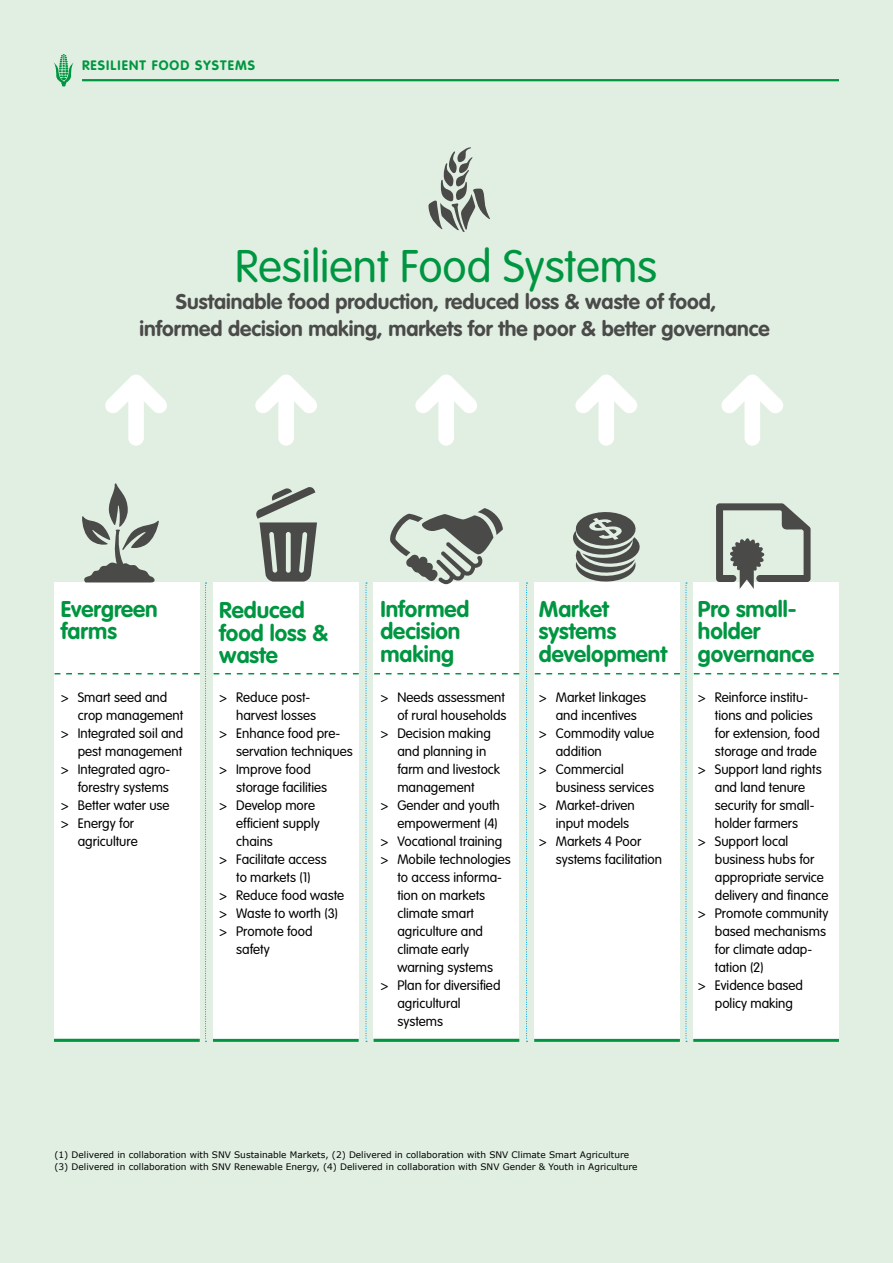
<style>
.page{position:relative;width:893px;height:1263px;background:#e1efe2}
.page>*{position:absolute;margin:0;border:0;box-sizing:border-box;transform-origin:0 0}
.t1{font:300 45px "VAG Rounded";color:#009641}
.t2{font:700 22.5px/22.5px "VAG Rounded";color:#009641}
.t3{font:700 21px/27px "VAG Rounded";color:#4a4a49}
.t4{font:300 13.5px "VAG Rounded";color:#000}
.t5{font:700 13.5px "VAG Rounded";letter-spacing:.08em;color:#009641}
.t6{font:9px/12px "Verdana";color:#000}
</style>
<div class="page">
<div style="left:213px;top:582px;width:146px;height:460px;background:#fff"></div>
<div style="left:374px;top:582px;width:145px;height:456px;background:#fff"></div>
<div style="left:693px;top:582px;width:146px;height:460px;background:#fff"></div>
<hr style="left:54px;top:1039px;width:146px;height:3px;background:#009641">
<hr style="left:213px;top:1039px;width:146px;height:3px;background:#009641">
<hr style="left:374px;top:1039px;width:145px;height:3px;background:#009641">
<hr style="left:534px;top:1039px;width:146px;height:3px;background:#009641">
<hr style="left:693px;top:1039px;width:146px;height:3px;background:#009641">
<svg style="left:214px;top:673px;width:145px;height:1px"></svg>
<svg style="left:374px;top:673px;width:145px;height:1px"></svg>
<svg style="left:694px;top:673px;width:145px;height:1px"></svg>
<hr style="left:82px;top:79px;width:757px;height:2px;background:#009641">
<svg style="left:54px;top:54px;width:20px;height:32px"></svg>
<svg style="left:365px;top:582px;width:2px;height:460px"></svg>
<svg style="left:526px;top:582px;width:2px;height:460px"></svg>
<svg style="left:55px;top:483px;width:151px;height:559px"></svg>
<svg style="left:390px;top:508px;width:113px;height:76px"></svg>
<svg style="left:428px;top:147px;width:62px;height:85px"></svg>
<svg style="left:716px;top:503px;width:95px;height:86px"></svg>
<svg style="left:256px;top:487px;width:61px;height:94px"></svg>
<svg style="left:721px;top:374px;width:62px;height:72px"></svg>
<svg style="left:575px;top:374px;width:62px;height:72px"></svg>
<svg style="left:415px;top:374px;width:62px;height:72px"></svg>
<svg style="left:255px;top:374px;width:62px;height:72px"></svg>
<svg style="left:105px;top:374px;width:62px;height:72px"></svg>
<svg style="left:535px;top:512px;width:152px;height:530px;background:#f3f6f4"></svg>
<p class="t5" style="left:82px;top:57px;width:175px">RESILIENT FOOD SYSTEMS</p>
<h1 class="t1" style="left:235px;top:241px;width:424px">Resilient Food Systems</h1>
<h3 class="t3" style="left:140px;top:289px;width:632px;text-indent:36px">Sustainable food production, reduced loss &amp; waste of food, informed decision making, markets for the poor &amp; better governance</h3>
<h2 class="t2" style="left:61px;top:598px;width:99px">Evergreen farms</h2>
<p class="t4" style="left:61px;top:690px;width:108px">&gt; Smart seed and</p>
<p class="t4" style="left:78px;top:708px;width:107px">crop management</p>
<p class="t4" style="left:61px;top:726px;width:124px">&gt; Integrated soil and</p>
<p class="t4" style="left:78px;top:744px;width:106px">pest management</p>
<p class="t4" style="left:61px;top:762px;width:110px">&gt; Integrated agro-</p>
<p class="t4" style="left:78px;top:780px;width:93px">forestry systems</p>
<p class="t4" style="left:61px;top:798px;width:110px">&gt; Better water use</p>
<p class="t4" style="left:61px;top:816px;width:75px">&gt; Energy for</p>
<p class="t4" style="left:78px;top:834px;width:62px">agriculture</p>
<h2 class="t2" style="left:219px;top:600px;width:111px">Reduced food loss &amp; waste</h2>
<p class="t4" style="left:219px;top:690px;width:93px">&gt; Reduce post-</p>
<p class="t4" style="left:236px;top:708px;width:81px">harvest losses</p>
<p class="t4" style="left:219px;top:726px;width:123px">&gt; Enhance food pre-</p>
<p class="t4" style="left:236px;top:744px;width:118px">servation techniques</p>
<p class="t4" style="left:219px;top:762px;width:93px">&gt; Improve food</p>
<p class="t4" style="left:236px;top:780px;width:92px">storage facilities</p>
<p class="t4" style="left:219px;top:798px;width:97px">&gt; Develop more</p>
<p class="t4" style="left:236px;top:816px;width:85px">efficient supply</p>
<p class="t4" style="left:236px;top:834px;width:38px">chains</p>
<p class="t4" style="left:219px;top:852px;width:109px">&gt; Facilitate access</p>
<p class="t4" style="left:236px;top:870px;width:76px">to markets (1)</p>
<p class="t4" style="left:219px;top:888px;width:127px">&gt; Reduce food waste</p>
<p class="t4" style="left:219px;top:905px;width:121px">&gt; Waste to worth (3)</p>
<p class="t4" style="left:219px;top:923px;width:95px">&gt; Promote food</p>
<p class="t4" style="left:236px;top:941px;width:35px">safety</p>
<h2 class="t2" style="left:380px;top:598px;width:91px">Informed decision making</h2>
<p class="t4" style="left:380px;top:690px;width:126px">&gt; Needs assessment</p>
<p class="t4" style="left:397px;top:708px;width:111px">of rural households</p>
<p class="t4" style="left:380px;top:726px;width:112px">&gt; Decision making</p>
<p class="t4" style="left:397px;top:744px;width:90px">and planning in</p>
<p class="t4" style="left:397px;top:762px;width:104px">farm and livestock</p>
<p class="t4" style="left:397px;top:780px;width:79px">management</p>
<p class="t4" style="left:380px;top:798px;width:121px">&gt; Gender and youth</p>
<p class="t4" style="left:397px;top:816px;width:102px">empowerment (4)</p>
<p class="t4" style="left:380px;top:834px;width:124px">&gt; Vocational training</p>
<p class="t4" style="left:380px;top:852px;width:132px">&gt; Mobile technologies</p>
<p class="t4" style="left:397px;top:870px;width:106px">to access informa-</p>
<p class="t4" style="left:397px;top:888px;width:89px">tion on markets</p>
<p class="t4" style="left:397px;top:905px;width:78px">climate smart</p>
<p class="t4" style="left:397px;top:923px;width:87px">agriculture and</p>
<p class="t4" style="left:397px;top:941px;width:73px">climate early</p>
<p class="t4" style="left:397px;top:959px;width:97px">warning systems</p>
<p class="t4" style="left:380px;top:977px;width:122px">&gt; Plan for diversified</p>
<p class="t4" style="left:397px;top:995px;width:65px">agricultural</p>
<p class="t4" style="left:397px;top:1013px;width:47px">systems</p>
<h2 class="t2" style="left:539px;top:598px;width:130px">Market systems development</h2>
<p class="t4" style="left:539px;top:690px;width:109px">&gt; Market linkages</p>
<p class="t4" style="left:556px;top:708px;width:82px">and incentives</p>
<p class="t4" style="left:539px;top:726px;width:117px">&gt; Commodity value</p>
<p class="t4" style="left:556px;top:744px;width:48px">addition</p>
<p class="t4" style="left:539px;top:762px;width:87px">&gt; Commercial</p>
<p class="t4" style="left:556px;top:780px;width:100px">business services</p>
<p class="t4" style="left:539px;top:798px;width:98px">&gt; Market-driven</p>
<p class="t4" style="left:556px;top:816px;width:75px">input models</p>
<p class="t4" style="left:539px;top:834px;width:104px">&gt; Markets 4 Poor</p>
<p class="t4" style="left:556px;top:852px;width:108px">systems facilitation</p>
<h2 class="t2" style="left:698px;top:598px;width:118px">Pro small&shy;holder governance</h2>
<p class="t4" style="left:698px;top:690px;width:112px">&gt; Reinforce institu-</p>
<p class="t4" style="left:715px;top:708px;width:99px">tions and policies</p>
<p class="t4" style="left:715px;top:726px;width:107px">for extension, food</p>
<p class="t4" style="left:715px;top:744px;width:103px">storage and trade</p>
<p class="t4" style="left:698px;top:762px;width:125px">&gt; Support land rights</p>
<p class="t4" style="left:715px;top:780px;width:92px">and land tenure</p>
<p class="t4" style="left:715px;top:798px;width:100px">security for small-</p>
<p class="t4" style="left:715px;top:816px;width:85px">holder farmers</p>
<p class="t4" style="left:698px;top:834px;width:92px">&gt; Support local</p>
<p class="t4" style="left:715px;top:852px;width:101px">business hubs for</p>
<p class="t4" style="left:715px;top:870px;width:110px">appropriate service</p>
<p class="t4" style="left:715px;top:888px;width:115px">delivery and finance</p>
<p class="t4" style="left:698px;top:905px;width:132px">&gt; Promote community</p>
<p class="t4" style="left:715px;top:923px;width:113px">based mechanisms</p>
<p class="t4" style="left:715px;top:941px;width:98px">for climate adap-</p>
<p class="t4" style="left:715px;top:959px;width:50px">tation (2)</p>
<p class="t4" style="left:698px;top:977px;width:107px">&gt; Evidence based</p>
<p class="t4" style="left:715px;top:995px;width:80px">policy making</p>
<p class="t6" style="left:54px;top:1148px;width:585px">(1) Delivered in collaboration with SNV Sustainable Markets, (2) Delivered in collaboration with SNV Climate Smart Agriculture (3) Delivered in collaboration with SNV Renewable Energy, (4) Delivered in collaboration with SNV Gender &amp; Youth in Agriculture</p>
</div>
